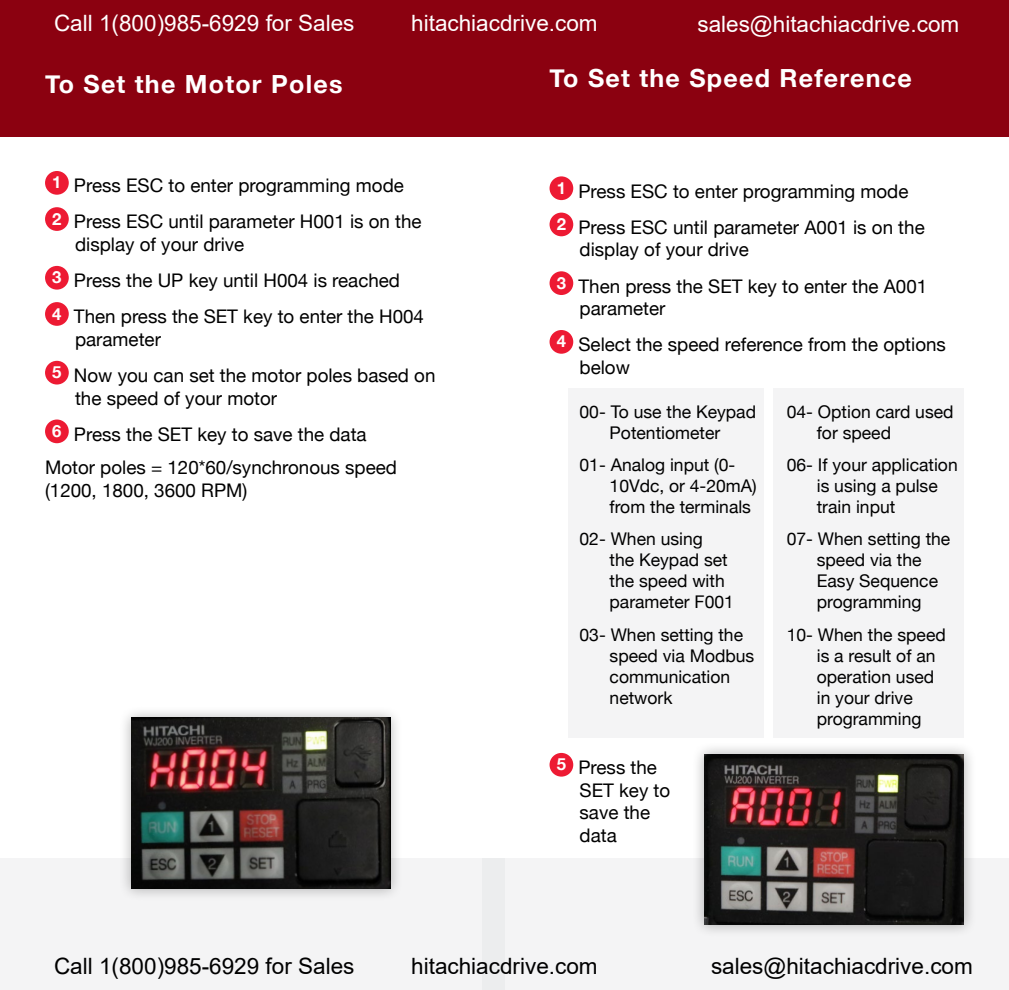
<style>
.page{position:relative;width:1009px;height:990px;background:#fff}
.page>*{position:absolute;margin:0;border:0;box-sizing:border-box;transform-origin:0 0}
.t1{font:700 25px "Helvetica Neue";letter-spacing:.05em;color:#fff}
.t2{font:22.5px "Arial";color:#fff}
.t3{font:22.5px "Arial";color:#000}
.Body_Copy{font:18.75px/22.5px "Helvetica Neue";color:#000}
.Body_Copy-2{font:17.5px/21px "Helvetica Neue";color:#000}
.Sub_Head{font:700 16.75px "Helvetica Neue";color:#fff}
</style>
<div class="page">
<div style="left:0;top:859px;width:504px;height:131px;background:#f4f4f5"></div>
<div style="left:0;top:0;width:504px;height:137px;background:#8b0110"></div>
<div style="left:45px;top:171px;width:24px;height:24px;background:#ed1a33;border-radius:50%"></div>
<div style="left:45px;top:207px;width:24px;height:24px;background:#ed1a33;border-radius:50%"></div>
<div style="left:45px;top:266px;width:24px;height:24px;background:#ed1a33;border-radius:50%"></div>
<div style="left:45px;top:302px;width:24px;height:24px;background:#ed1a33;border-radius:50%"></div>
<div style="left:45px;top:361px;width:24px;height:24px;background:#ed1a33;border-radius:50%"></div>
<div style="left:45px;top:420px;width:24px;height:23px;background:#ed1a33;border-radius:50%"></div>
<div style="left:118px;top:705px;width:285px;height:197px;background:#000;opacity:.3"></div>
<img style="left:131px;top:718px;width:259px;height:171px">
<div style="left:482px;top:859px;width:526px;height:131px;background:#f4f4f5"></div>
<div style="left:482px;top:0;width:526px;height:137px;background:#8b0110"></div>
<div style="left:549px;top:176px;width:24px;height:24px;background:#ed1a33;border-radius:50%"></div>
<div style="left:549px;top:213px;width:24px;height:23px;background:#ed1a33;border-radius:50%"></div>
<div style="left:549px;top:271px;width:24px;height:24px;background:#ed1a33;border-radius:50%"></div>
<div style="left:549px;top:330px;width:24px;height:24px;background:#ed1a33;border-radius:50%"></div>
<div style="left:772px;top:389px;width:191px;height:349px;background:#f4f4f5"></div>
<div style="left:568px;top:389px;width:195px;height:349px;background:#f4f4f5"></div>
<div style="left:549px;top:753px;width:24px;height:24px;background:#ed1a33;border-radius:50%"></div>
<div style="left:691px;top:741px;width:285px;height:197px;background:#000;opacity:.3"></div>
<img style="left:704px;top:754px;width:259px;height:171px">
<p class="t2" style="left:54px;top:8px;width:302px">Call 1(800)985-6929 for Sales</p>
<p class="t2" style="left:411px;top:8px;width:188px">hitachiacdrive.com</p>
<p class="t2" style="left:697px;top:8px;width:263px">sales@hitachiacdrive.com</p>
<p class="t1" style="left:45px;top:65px;width:299px">To Set the Motor Poles</p>
<p class="Sub_Head" style="left:52px;top:169px;width:11px">1</p>
<p class="Body_Copy" style="left:74px;top:175px;width:331px">Press ESC to enter programming mode</p>
<p class="Sub_Head" style="left:52px;top:206px;width:11px">2</p>
<p class="Body_Copy" style="left:74px;top:212px;width:349px">Press ESC until parameter H001 is on the display of your drive</p>
<p class="Sub_Head" style="left:52px;top:264px;width:11px">3</p>
<p class="Body_Copy" style="left:74px;top:270px;width:327px">Press the UP key until H004 is reached</p>
<p class="Sub_Head" style="left:52px;top:300px;width:11px">4</p>
<p class="Body_Copy" style="left:74px;top:306px;width:351px">Then press the SET key to enter the H004 parameter</p>
<p class="Sub_Head" style="left:52px;top:359px;width:11px">5</p>
<p class="Body_Copy" style="left:74px;top:365px;width:363px">Now you can set the motor poles based on the speed of your motor</p>
<p class="Sub_Head" style="left:52px;top:418px;width:11px">6</p>
<p class="Body_Copy" style="left:74px;top:424px;width:294px">Press the SET key to save the data</p>
<p class="Body_Copy" style="left:45px;top:458px;width:353px">Motor poles = 120*60/synchronous speed (1200, 1800, 3600 RPM)</p>
<p class="t1" style="left:549px;top:59px;width:363px">To Set the Speed Reference</p>
<p class="Sub_Head" style="left:556px;top:175px;width:11px">1</p>
<p class="Body_Copy" style="left:578px;top:181px;width:331px">Press ESC to enter programming mode</p>
<p class="Sub_Head" style="left:556px;top:211px;width:11px">2</p>
<p class="Body_Copy" style="left:578px;top:217px;width:347px">Press ESC until parameter A001 is on the display of your drive</p>
<p class="Sub_Head" style="left:556px;top:270px;width:11px">3</p>
<p class="Body_Copy" style="left:578px;top:276px;width:350px">Then press the SET key to enter the A001 parameter</p>
<p class="Sub_Head" style="left:556px;top:328px;width:11px">4</p>
<p class="Body_Copy" style="left:578px;top:334px;width:369px">Select the speed reference from the options below</p>
<p class="Body_Copy-2" style="left:579px;top:402px;width:178px;text-align:center">00- To use the Keypad<br>Potentiometer</p>
<p class="Body_Copy-2" style="left:609px;top:456px;width:148px;text-indent:-30px">01- Analog input (0-<br>10Vdc, or 4-20mA) from the terminals</p>
<p class="Body_Copy-2" style="left:609px;top:530px;width:126px;text-indent:-30px">02- When using<br>the Keypad set the speed with parameter F001</p>
<p class="Body_Copy-2" style="left:609px;top:625px;width:146px;text-indent:-30px">03- When setting the speed via Modbus communication network</p>
<p class="Body_Copy-2" style="left:816px;top:402px;width:138px;text-indent:-30px">04- Option card used for speed</p>
<p class="Body_Copy-2" style="left:816px;top:456px;width:142px;text-indent:-30px">06- If your application is using a pulse train input</p>
<p class="Body_Copy-2" style="left:816px;top:530px;width:135px;text-indent:-30px">07- When setting the speed via the<br>Easy Sequence programming</p>
<p class="Body_Copy-2" style="left:816px;top:625px;width:130px;text-indent:-30px">10- When the speed is a result of an operation used in your drive programming</p>
<p class="Sub_Head" style="left:556px;top:751px;width:11px">5</p>
<p class="Body_Copy" style="left:578px;top:757px;width:93px">Press the<br>SET key to save the data</p>
<p class="t3" style="left:54px;top:951px;width:302px">Call 1(800)985-6929 for Sales</p>
<p class="t3" style="left:411px;top:951px;width:188px">hitachiacdrive.com</p>
<p class="t3" style="left:710px;top:951px;width:263px">sales@hitachiacdrive.com</p>
</div>
